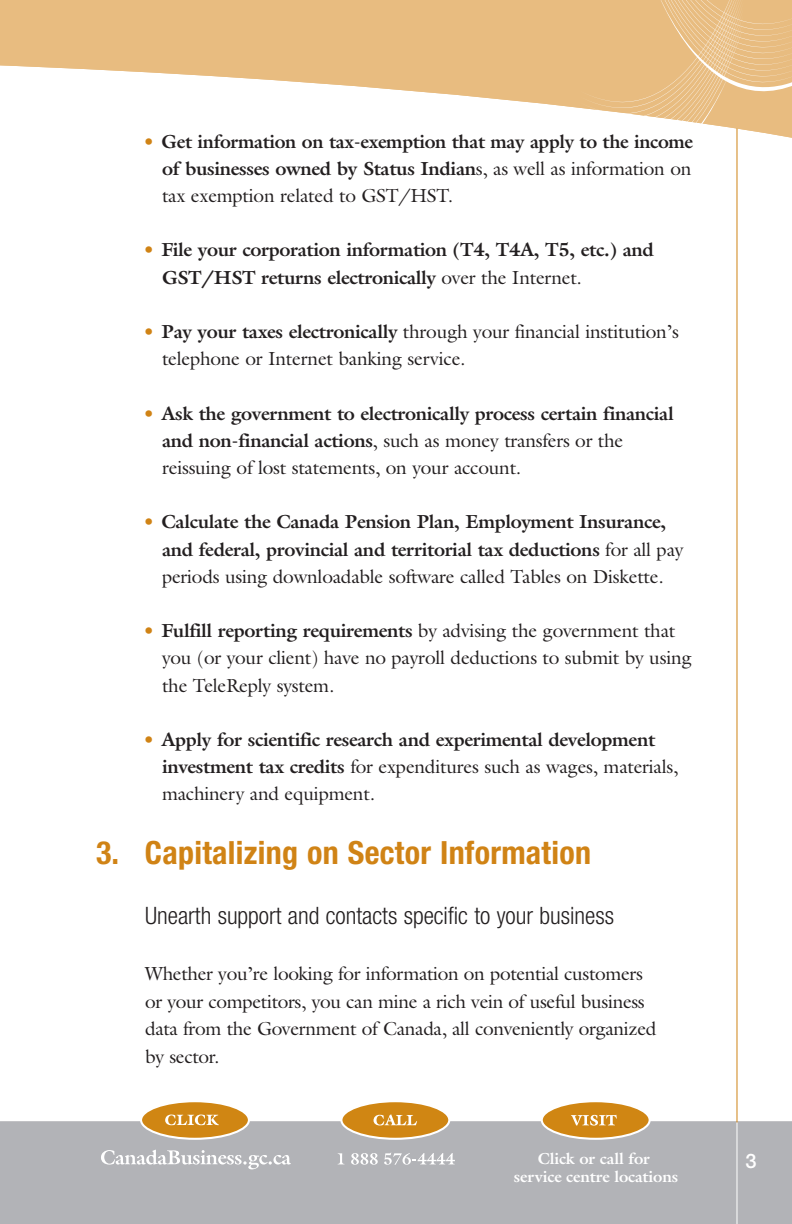
<style>
.page{position:relative;width:792px;height:1224px;background:#fff}
.page>*{position:absolute;margin:0;border:0;box-sizing:border-box;transform-origin:0 0}
.t1{font:700 condensed 32px "Helvetica Neue";letter-spacing:.01em;color:#d08315}
.t2{font:300 condensed 24px "Helvetica Neue";color:#231f20}
.t3{font:500 20px "Helvetica Neue";color:#fff}
.t4{font:700 19px/27.2px "Galliard Std";letter-spacing:-.02em;color:#231f20}
.t5{font:19px/27.2px "Galliard Std";letter-spacing:-.015em;color:#231f20}
.t6{font:700 16px/18px "Galliard Std";letter-spacing:-.01em;color:#fff;text-align:center}
.s1{font-weight:400;color:#d08315}
.s2{font-weight:400}
.s3{color:#d08315}
.s4{font-weight:700}
</style>
<div class="page">
<div style="left:0;top:1122px;width:792px;height:102px;background:#b2b3b7"></div>
<svg style="left:140px;top:1102px;width:110px;height:38px"></svg>
<svg style="left:340px;top:1102px;width:110px;height:38px"></svg>
<svg style="left:541px;top:1102px;width:110px;height:38px"></svg>
<svg style="left:101px;top:1150px;width:190px;height:19px"></svg>
<svg style="left:338px;top:1153px;width:6px;height:11px"></svg>
<svg style="left:351px;top:1153px;width:27px;height:12px"></svg>
<svg style="left:384px;top:1153px;width:71px;height:12px"></svg>
<hr style="left:736px;top:1122px;width:1px;height:102px;background:#fff">
<hr style="left:736px;top:96px;width:1px;height:1027px;background:#d08315">
<svg style="left:0;top:0;width:579px;height:108px;fill:#e8bc80"></svg>
<svg style="left:579px;top:0;width:213px;height:176px"></svg>
<p class="t4" style="left:162px;top:130px;width:533px;text-align:justify;text-indent:-19px"><span class="s1">•</span> Get information on tax-exemption that may apply to the income of businesses owned by Status Indian<span class="s2">s, as well as information on tax exemption related to GST/HST.</span></p>
<p class="t4" style="left:162px;top:238px;width:493px;text-indent:-19px"><span class="s1">•</span> File your corporation information (T4, T4A, T5, etc.) and<br>GST/HST returns electronically <span class="s2">over the Internet.</span></p>
<p class="t5" style="left:162px;top:320px;width:519px;text-indent:-19px"><span class="s3">•</span> <span class="s4">Pay your taxes electronically</span> through your financial institution’s telephone or Internet banking service.</p>
<p class="t4" style="left:162px;top:402px;width:513px;text-indent:-19px"><span class="s1">•</span> Ask the government to electronically process certain financial and non-financial actions<span class="s2">, such as money transfers or the reissuing of lost statements, on your account.</span></p>
<p class="t4" style="left:162px;top:510px;width:523px;text-indent:-19px"><span class="s1">•</span> Calculate the Canada Pension Plan, Employment Insurance, and federal, provincial and territorial tax deductions <span class="s2">for all pay periods using downloadable software called Tables on Diskette.</span></p>
<p class="t5" style="left:162px;top:619px;width:531px;text-indent:-19px"><span class="s3">•</span> <span class="s4">Fulfill reporting requirements</span> by advising the government that you (or your client) have no payroll deductions to submit by using the TeleReply system.</p>
<p class="t4" style="left:162px;top:728px;width:518px;text-indent:-19px"><span class="s1">•</span> Apply for scientific research and experimental development investment tax credits <span class="s2">for expenditures such as wages, materials, machinery and equipment.</span></p>
<h1 class="t1" style="left:96px;top:842px;width:497px">3. Capitalizing on Sector Information</h1>
<p class="t2" style="left:145px;top:907px;width:470px">Unearth support and contacts specific to your business</p>
<p class="t5" style="left:145px;top:962px;width:513px">Whether you’re looking for information on potential customers or your competitors, you can mine a rich vein of useful business data from the Government of Canada, all conveniently organized by sector.</p>
<p class="t6" style="left:514px;top:1151px;width:166px">Click or call for<br>service centre locations</p>
<p class="t3" style="left:746px;top:1154px;width:13px">3</p>
</div>
